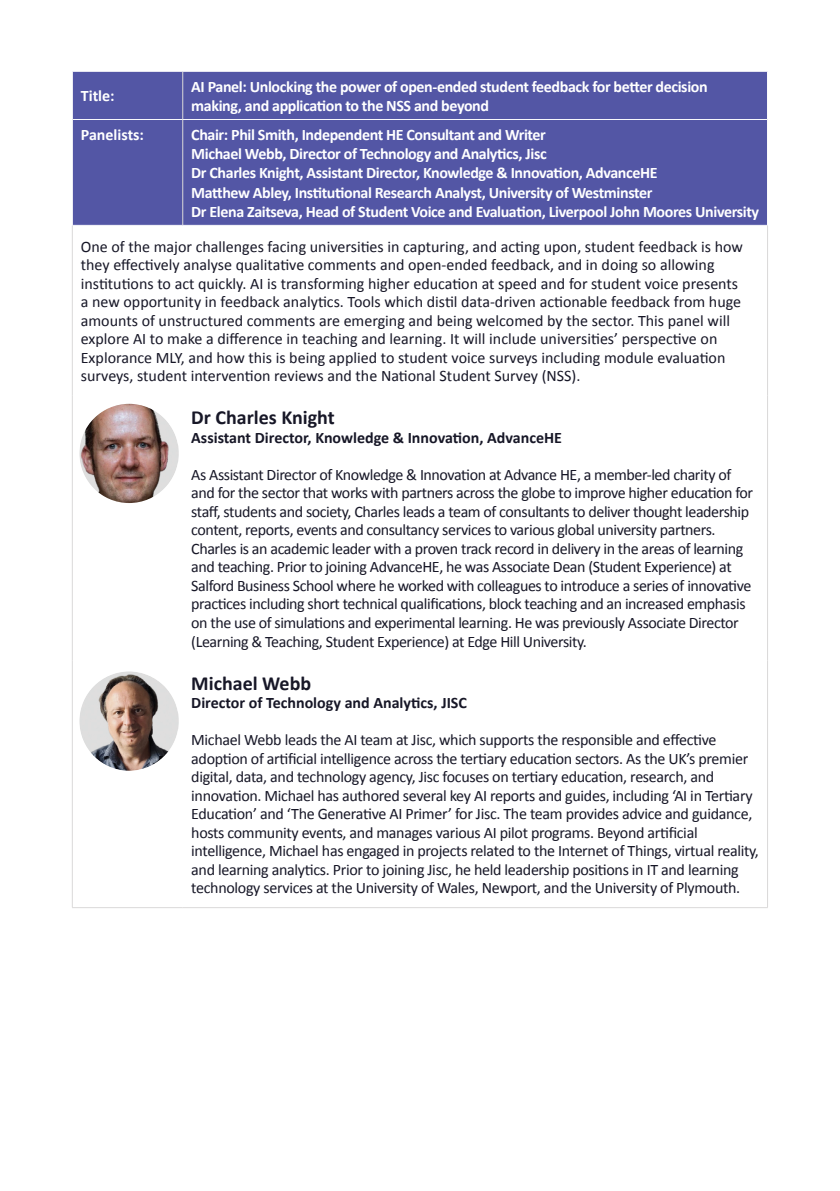
<style>
.page{position:relative;width:840px;height:1191px;background:#fff}
.page>*{position:absolute;margin:0;border:0;box-sizing:border-box;transform-origin:0 0}
.t1{font:700 20px "Calibri";color:#171727}
.t2{font:16px/18.4px "Calibri";letter-spacing:-.02em;color:#171727}
.t3{font:16px/18.4px "Calibri";color:#171727}
.t4{font:700 16px/19.2px "Calibri";letter-spacing:-.025em;color:#fff}
.t5{font:700 16px "Calibri";color:#171727}
.t6{font:700 16px "Calibri";color:#fff}
</style>
<div class="page">
<div style="left:73px;top:72px;width:693px;height:153px;background:#5356a5"></div>
<hr style="left:182px;top:72px;width:1px;height:47px;background:#dad9d9">
<hr style="left:182px;top:120px;width:1px;height:105px;background:#dad9d9">
<hr style="left:72px;top:119px;width:111px;height:1px;background:#f7f7fb">
<hr style="left:183px;top:119px;width:583px;height:1px;background:#f7f7fb">
<hr style="left:72px;top:225px;width:111px;height:1px;background:#f7f7fb">
<hr style="left:183px;top:225px;width:584px;height:1px;background:#f7f7fb">
<hr style="left:72px;top:226px;width:1px;height:169px;background:#dad9d9">
<hr style="left:766px;top:226px;width:1px;height:169px;background:#dad9d9">
<hr style="left:72px;top:395px;width:1px;height:265px;background:#dad9d9">
<hr style="left:766px;top:395px;width:1px;height:265px;background:#dad9d9">
<hr style="left:72px;top:660px;width:1px;height:247px;background:#dad9d9">
<hr style="left:766px;top:660px;width:1px;height:247px;background:#dad9d9">
<hr style="left:72px;top:907px;width:111px;height:1px;background:#dad9d9">
<hr style="left:183px;top:907px;width:584px;height:1px;background:#dad9d9">
<img style="left:79px;top:404px;width:100px;height:99px;border-radius:50px">
<img style="left:79px;top:671px;width:100px;height:99px;border-radius:50px">
<p class="t4" style="left:81px;top:86px;width:35px">Title:</p>
<p class="t4" style="left:191px;top:76px;width:517px">AI Panel: Unlocking the power of open-ended student feedback for better decision making, and application to the NSS and beyond</p>
<p class="t6" style="left:81px;top:123px;width:65px">Panelists:</p>
<p class="t4" style="left:191px;top:125px;width:569px">Chair: Phil Smith, Independent HE Consultant and Writer<br>Michael Webb, Director of Technology and Analytics, Jisc<br>Dr Charles Knight, Assistant Director, Knowledge &amp; Innovation, AdvanceHE<br>Matthew Abley, Institutional Research Analyst, University of Westminster<br>Dr Elena Zaitseva, Head of Student Voice and Evaluation, Liverpool John Moores University</p>
<p class="t3" style="left:81px;top:236px;width:663px">One of the major challenges facing universities in capturing, and acting upon, student feedback is how they effectively analyse qualitative comments and open-ended feedback, and in doing so allowing institutions to act quickly. AI is transforming higher education at speed and for student voice presents a new opportunity in feedback analytics. Tools which distil data-driven actionable feedback from huge amounts of unstructured comments are emerging and being welcomed by the sector. This panel will explore AI to make a difference in teaching and learning. It will include universities’ perspective on Explorance MLY, and how this is being applied to student voice surveys including module evaluation surveys, student intervention reviews and the National Student Survey (NSS).</p>
<p class="t1" style="left:191px;top:404px;width:145px">Dr Charles Knight</p>
<p class="t5" style="left:191px;top:426px;width:372px">Assistant Director, Knowledge &amp; Innovation, AdvanceHE</p>
<p class="t2" style="left:191px;top:465px;width:563px">As Assistant Director of Knowledge &amp; Innovation at Advance HE, a member-led charity of and for the sector that works with partners across the globe to improve higher education for staff, students and society, Charles leads a team of consultants to deliver thought leadership content, reports, events and consultancy services to various global university partners.<br>Charles is an academic leader with a proven track record in delivery in the areas of learning and teaching. Prior to joining AdvanceHE, he was Associate Dean (Student Experience) at Salford Business School where he worked with colleagues to introduce a series of innovative practices including short technical qualifications, block teaching and an increased emphasis on the use of simulations and experimental learning. He was previously Associate Director (Learning &amp; Teaching, Student Experience) at Edge Hill University.</p>
<p class="t1" style="left:191px;top:669px;width:121px">Michael Webb</p>
<p class="t5" style="left:191px;top:692px;width:277px">Director of Technology and Analytics, JISC</p>
<p class="t2" style="left:191px;top:730px;width:569px">Michael Webb leads the AI team at Jisc, which supports the responsible and effective adoption of artificial intelligence across the tertiary education sectors. As the UK’s premier digital, data, and technology agency, Jisc focuses on tertiary education, research, and innovation. Michael has authored several key AI reports and guides, including ‘AI in Tertiary Education’ and ‘The Generative AI Primer’ for Jisc. The team provides advice and guidance, hosts community events, and manages various AI pilot programs. Beyond artificial intelligence, Michael has engaged in projects related to the Internet of Things, virtual reality, and learning analytics. Prior to joining Jisc, he held leadership positions in IT and learning technology services at the University of Wales, Newport, and the University of Plymouth.</p>
</div>
